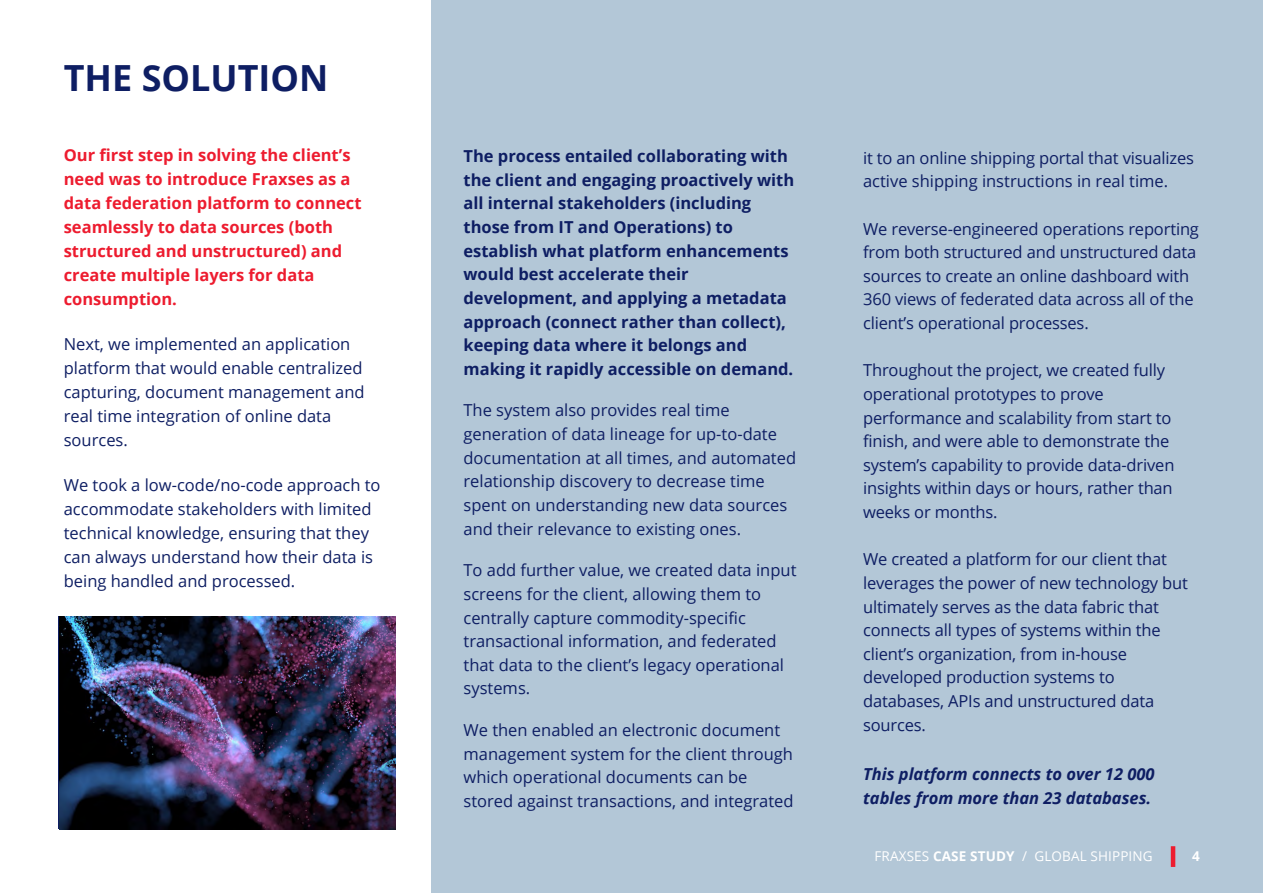
<style>
.page{position:relative;width:1263px;height:893px;background:#fff}
.page>*{position:absolute;margin:0;border:0;box-sizing:border-box;transform-origin:0 0}
.t1{font:700 36px "Open Sans";color:#0e1e63}
.t2{font:16.5px/23.7px "Open Sans";color:#0e1e63}
.t3{font:700 16.5px/23.7px "Open Sans";color:#0e1e63}
.t4{font:700 16.5px/24px "Open Sans";color:#ed1c2f}
.t5{font:italic 700 16.5px/23.7px "Open Sans";color:#0e1e63}
.t6{font:13.5px "Open Sans";letter-spacing:.01em;color:#fff}
.t7{font:700 13.5px "Open Sans";color:#fff}
.s1{font-style:inherit}
.s2{font-weight:700}
</style>
<div class="page">
<div style="left:432px;top:0;width:831px;height:893px;background:#b3c7d7"></div>
<img style="left:59px;top:617px;width:336px;height:212px">
<hr style="left:1171px;top:846px;width:4px;height:21px;background:#ed1c2f">
<h1 class="t1" style="left:64px;top:53px;width:266px">THE SOLUTION</h1>
<p class="t4" style="left:64px;top:143px;width:299px">Our first step in solving the client’s need was to introduce <span class="s1">Fraxses</span> as a data federation platform to connect seamlessly to data sources (both structured and unstructured) and create multiple layers for data consumption.</p>
<p class="t2" style="left:64px;top:332px;width:302px">Next, we implemented an application platform that would enable centralized capturing, document management and real time integration of online data sources.</p>
<p class="t2" style="left:64px;top:473px;width:318px">We took a low-code/no-code approach to accommodate stakeholders with limited technical knowledge, ensuring that they can always understand how their data is being handled and processed.</p>
<p class="t3" style="left:463px;top:144px;width:332px">The process entailed collaborating with the client and engaging proactively with all internal stakeholders (including those from IT and Operations) to establish what platform enhancements would best accelerate their development, and applying a metadata approach (connect rather than collect), keeping data where it belongs and making it rapidly accessible on demand.</p>
<p class="t2" style="left:463px;top:398px;width:334px">The system also provides real time generation of data lineage for up-to-date documentation at all times, and automated relationship discovery to decrease time spent on understanding new data sources and their relevance to existing ones.</p>
<p class="t2" style="left:463px;top:558px;width:334px">To add further value, we created data input screens for the client, allowing them to centrally capture commodity-specific transactional information, and federated that data to the client’s legacy operational systems.</p>
<p class="t2" style="left:463px;top:718px;width:332px">We then enabled an electronic document management system for the client through which operational documents can be stored against transactions, and integrated</p>
<p class="t2" style="left:863px;top:145px;width:332px">it to an online shipping portal that visualizes active shipping instructions in real time.</p>
<p class="t2" style="left:863px;top:216px;width:337px">We reverse-engineered operations reporting from both structured and unstructured data sources to create an online dashboard with 360 views of federated data across all of the client’s operational processes.</p>
<p class="t2" style="left:863px;top:358px;width:313px">Throughout the project, we created fully operational prototypes to prove performance and scalability from start to finish, and were able to demonstrate the system’s capability to provide data-driven insights within days or hours, rather than weeks or months.</p>
<p class="t2" style="left:863px;top:547px;width:326px">We created a platform for our client that leverages the power of new technology but ultimately serves as the data fabric that connects all types of systems within the client’s organization, from in-house developed production systems to databases, APIs and unstructured data sources.</p>
<p class="t5" style="left:863px;top:762px;width:293px">This platform connects to over 12 000 tables from more than 23 databases.</p>
<p class="t6" style="left:874px;top:847px;width:280px">FRAXSES <span class="s2">CASE STUDY</span> / GLOBAL SHIPPING</p>
<p class="t7" style="left:1192px;top:846px;width:9px">4</p>
</div>
